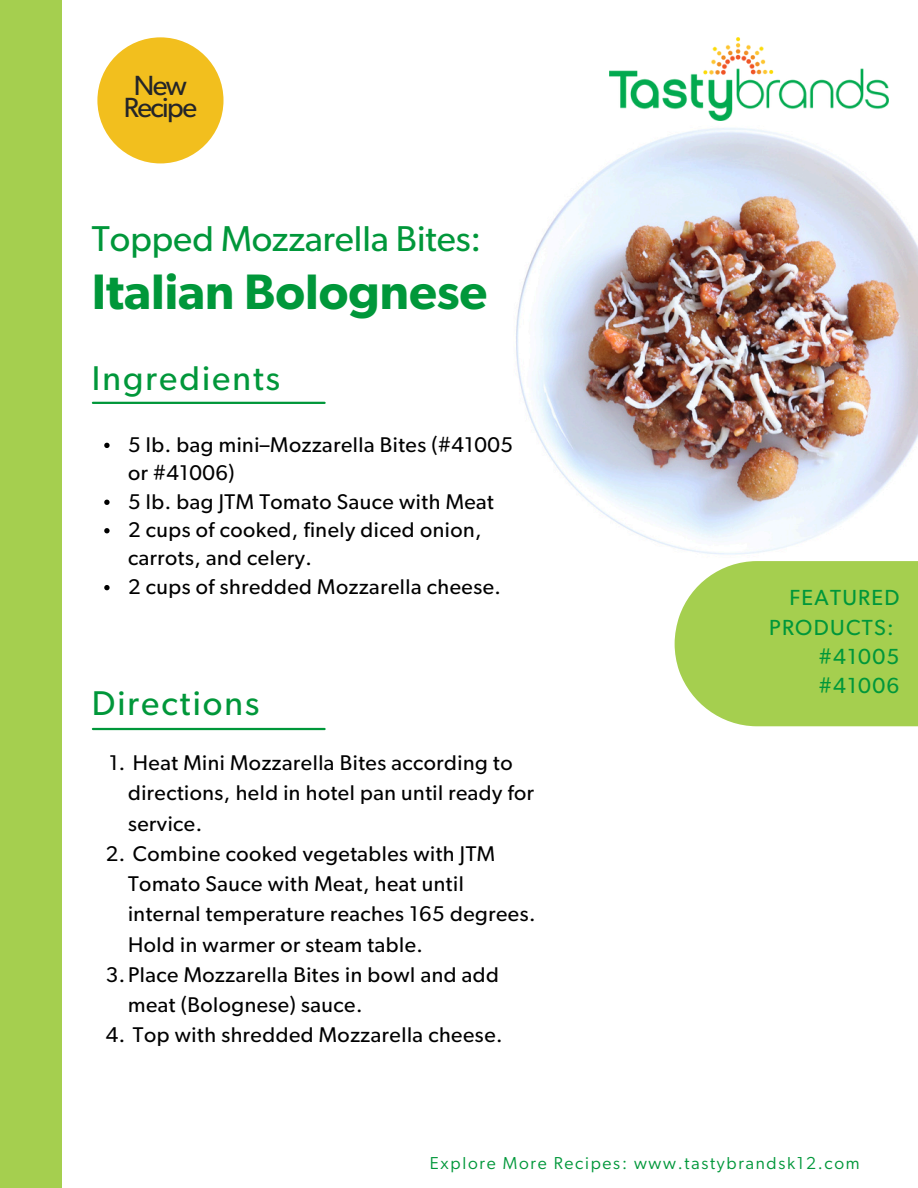
<style>
.page{position:relative;width:918px;height:1188px;background:#fff}
.page>*{position:absolute;margin:0;border:0;box-sizing:border-box;transform-origin:0 0}
.t1{font:600 49.95px "Gibson";color:#00973a}
.t2{font:36px "Gibson";color:#00973a}
.t3{font:34.35px "Gibson";letter-spacing:.06em;color:#00973a}
.t4{font:27.75px/22.6px "Gibson";letter-spacing:-.055em;color:#242529;text-align:center}
.t5{font:21.9px/29.2px "Gibson";letter-spacing:.06em;color:#00973a;text-align:right}
.t6{font:21.3px/30.3px "Gibson";letter-spacing:.025em;color:#000}
.t7{font:17.4px "Gibson";letter-spacing:.1em;color:#00973a}
</style>
<div class="page">
<img style="left:516px;top:128px;width:402px;height:517px">
<hr style="left:93px;top:728px;width:232px;height:2px;background:#00973a">
<hr style="left:93px;top:402px;width:232px;height:2px;background:#00973a">
<div style="left:0;top:0;width:61px;height:1188px;background:#a5cf4f"></div>
<svg style="left:675px;top:561px;width:243px;height:165px;background:#abd25b"></svg>
<div style="left:97px;top:37px;width:127px;height:126px;background:#f2bf1e;border-radius:50%"></div>
<img style="left:610px;top:37px;width:279px;height:84px">
<svg style="left:104px;top:443px;width:6px;height:5px"></svg>
<svg style="left:104px;top:500px;width:6px;height:5px"></svg>
<svg style="left:104px;top:528px;width:6px;height:5px"></svg>
<svg style="left:104px;top:585px;width:6px;height:5px"></svg>
<p class="t4" style="left:124px;top:75px;width:75px">New<br>Recipe</p>
<p class="t2" style="left:92px;top:222px;width:391px">Topped Mozzarella Bites:</p>
<p class="t1" style="left:92px;top:269px;width:397px">Italian Bolognese</p>
<p class="t3" style="left:92px;top:362px;width:190px">Ingredients</p>
<p class="t6" style="left:128px;top:431px;width:386px;line-height:28.5px">5 lb. bag mini–Mozzarella Bites (#41005 or #41006)</p>
<h1 class="t6" style="left:128px;top:487px;width:367px">5 lb. bag JTM Tomato Sauce with Meat</h1>
<h1 class="t6" style="left:128px;top:516px;width:355px;line-height:28.5px">2 cups of cooked, finely diced onion, carrots, and celery.</h1>
<p class="t6" style="left:128px;top:572px;width:374px">2 cups of shredded Mozzarella cheese.</p>
<p class="t3" style="left:92px;top:687px;width:169px">Directions</p>
<h3 class="t6" style="left:128px;top:749px;width:407px;text-indent:-19px">1. Heat Mini Mozzarella Bites according to directions, held in hotel pan until ready for service.</h3>
<h1 class="t6" style="left:128px;top:839px;width:409px;text-indent:-22px">2. Combine cooked vegetables with JTM Tomato Sauce with Meat, heat until internal temperature reaches 165 degrees.<br>Hold in warmer or steam table.</h1>
<p class="t6" style="left:128px;top:960px;width:372px;text-indent:-22px">3.Place Mozzarella Bites in bowl and add meat (Bolognese) sauce.</p>
<p class="t6" style="left:106px;top:1021px;width:398px">4. Top with shredded Mozzarella cheese.</p>
<p class="t5" style="left:769px;top:584px;width:132px">FEATURED<br>PRODUCTS: #41005 #41006</p>
<p class="t7" style="left:430px;top:1155px;width:431px">Explore More Recipes: www.tastybrandsk12.com</p>
</div>
